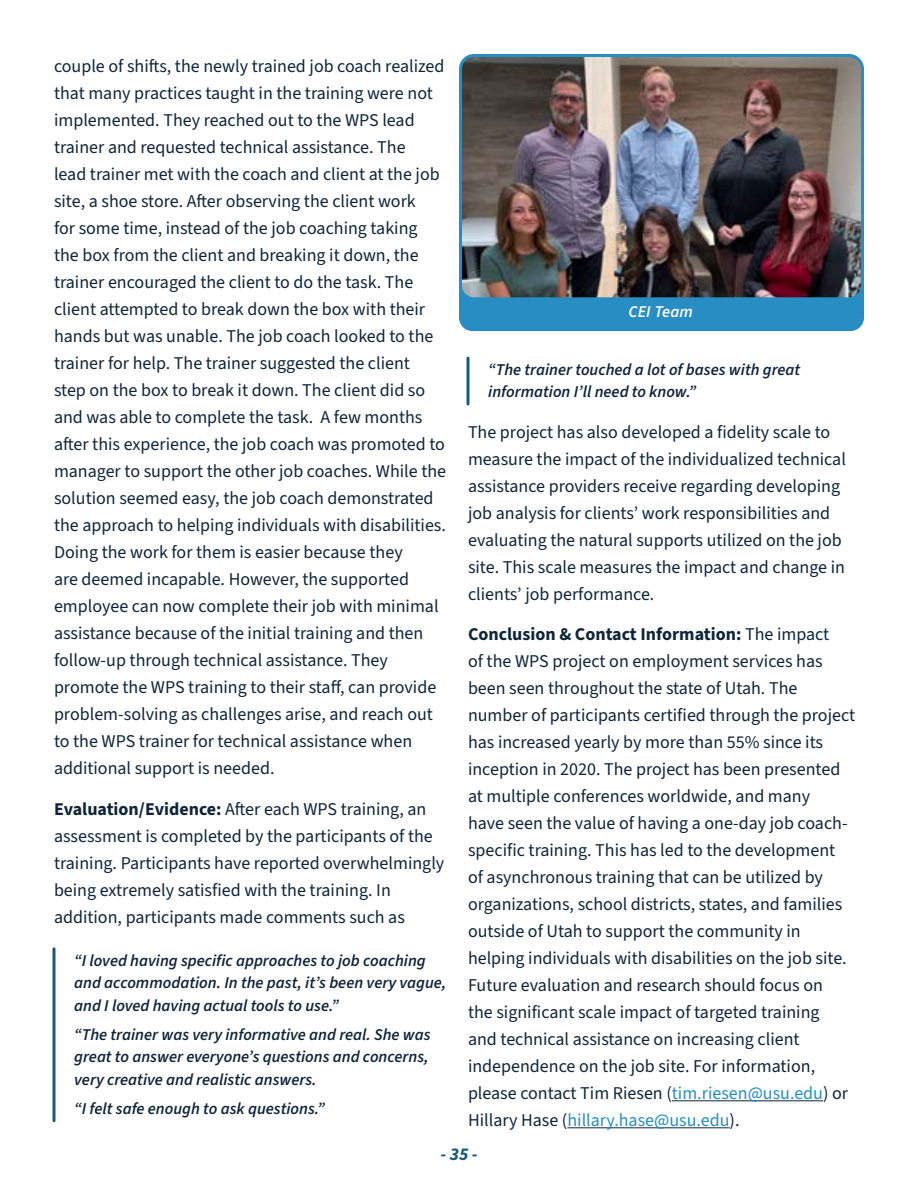
<style>
.page{position:relative;width:918px;height:1188px;background:#fff}
.page>*{position:absolute;margin:0;border:0;box-sizing:border-box;transform-origin:0 0}
.Paragraph{font:18px/27px "Source Sans 3";color:#0f2438}
.t1{font:italic 700 18px "Source Sans Pro";color:#175a7d}
.Quote_2{font:italic 600 16.5px/22.5px "Source Sans 3";color:#0f2438}
.t2{font:italic 600 16.5px "Source Sans 3";letter-spacing:.005em;color:#fff}
.s1{font-weight:700}
.s2{color:#288dc3}
</style>
<div class="page">
<svg style="left:52px;top:949px;width:4px;height:172px"></svg>
<svg style="left:466px;top:358px;width:4px;height:46px"></svg>
<hr style="left:672px;top:1100px;width:151px;height:1px;background:#0f2438">
<hr style="left:567px;top:1127px;width:163px;height:1px;background:#0f2438">
<div style="left:459px;top:247px;width:405px;height:84px;background:#288dc3;border-radius:14px"></div>
<img style="left:463px;top:58px;width:397px;height:238px">
<div style="left:459px;top:54px;width:405px;height:246px;border:3px solid #288dc3;border-radius:14px"></div>
<p class="Paragraph" style="left:54px;top:54px;width:394px">couple of shifts, the newly trained job coach realized that many practices taught in the training were not implemented. They reached out to the WPS lead trainer and requested technical assistance. The<br>lead trainer met with the coach and client at the job site, a shoe store. After observing the client work<br>for some time, instead of the job coaching taking the box from the client and breaking it down, the trainer encouraged the client to do the task. The client attempted to break down the box with their hands but was unable. The job coach looked to the trainer for help. The trainer suggested the client step on the box to break it down. The client did so and was able to complete the task. A few months after this experience, the job coach was promoted to manager to support the other job coaches. While the solution seemed easy, the job coach demonstrated the approach to helping individuals with disabilities.<br>Doing the work for them is easier because they<br>are deemed incapable. However, the supported employee can now complete their job with minimal assistance because of the initial training and then follow-up through technical assistance. They promote the WPS training to their staff, can provide problem-solving as challenges arise, and reach out to the WPS trainer for technical assistance when additional support is needed.</p>
<p class="Paragraph" style="left:54px;top:796px;width:392px"><span class="s1">Evaluation/Evidence:</span> After each WPS training, an assessment is completed by the participants of the training. Participants have reported overwhelmingly being extremely satisfied with the training. In addition, participants made comments such as</p>
<p class="Quote_2" style="left:74px;top:949px;width:374px">“I loved having specific approaches to job coaching and accommodation. In the past, it’s been very vague, and I loved having actual tools to use.”</p>
<p class="Quote_2" style="left:74px;top:1024px;width:358px;text-align:justify">“The trainer was very informative and real. She was great to answer everyone’s questions and concerns, very creative and realistic answers.</p>
<p class="Quote_2" style="left:74px;top:1098px;width:252px">“I felt safe enough to ask questions.”</p>
<p class="t2" style="left:629px;top:301px;width:66px">CEI Team</p>
<p class="Quote_2" style="left:488px;top:359px;width:314px">“The trainer touched a lot of bases with great information I’ll need to know.”</p>
<p class="Paragraph" style="left:468px;top:419px;width:379px">The project has also developed a fidelity scale to measure the impact of the individualized technical assistance providers receive regarding developing job analysis for clients’ work responsibilities and evaluating the natural supports utilized on the job site. This scale measures the impact and change in clients’ job performance.</p>
<p class="Paragraph" style="left:468px;top:622px;width:389px"><span class="s1">Conclusion &amp; Contact Information:</span> The impact<br>of the WPS project on employment services has been seen throughout the state of Utah. The number of participants certified through the project has increased yearly by more than 55% since its inception in 2020. The project has been presented at multiple conferences worldwide, and many<br>have seen the value of having a one-day job coach&shy;specific training. This has led to the development<br>of asynchronous training that can be utilized by organizations, school districts, states, and families outside of Utah to support the community in helping individuals with disabilities on the job site.<br>Future evaluation and research should focus on<br>the significant scale impact of targeted training<br>and technical assistance on increasing client independence on the job site. For information, please contact Tim Riesen (<span class="s2">tim.riesen@usu.edu</span>) or Hillary Hase (<span class="s2">hillary.hase@usu.edu</span>).</p>
<p class="t1" style="left:440px;top:1142px;width:39px">- 35 -</p>
</div>
